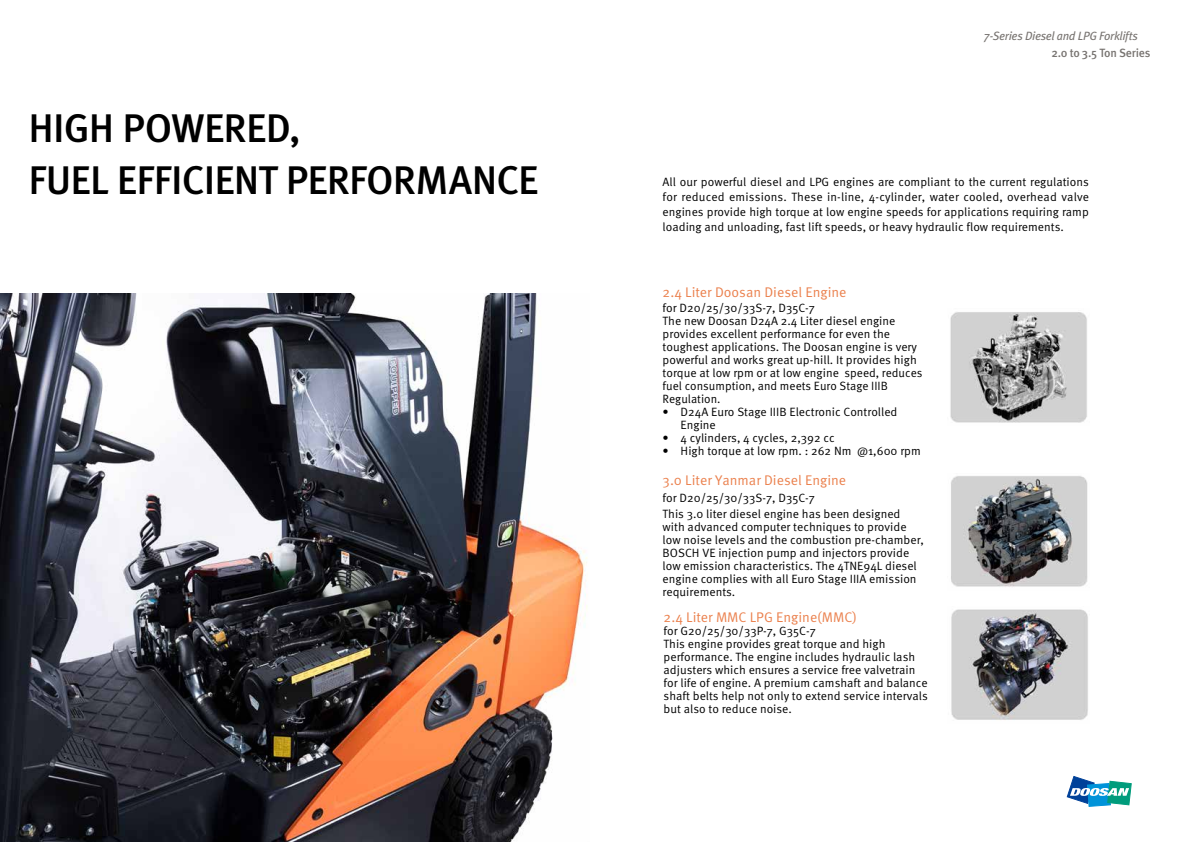
<style>
.page{position:relative;width:1191px;height:842px;background:#fff}
.page>*{position:absolute;margin:0;border:0;box-sizing:border-box;transform-origin:0 0}
.t1{font:500 40px/52px "Meta Pro";letter-spacing:-.02em;color:#000}
.t2{font:14px "Meta Pro";color:#eb814e}
.t3{font:12px/13px "Meta Pro";color:#000}
.t4{font:italic 12px "Meta Pro";letter-spacing:-.03em;color:#787471}
.t5{font:500 12px "Meta Pro";letter-spacing:-.025em;color:#787471}
</style>
<div class="page">
<svg style="left:1067px;top:776px;width:64px;height:30px"></svg>
<img style="left:0;top:294px;width:588px;height:548px">
<img style="left:950px;top:312px;width:137px;height:111px">
<img style="left:951px;top:476px;width:137px;height:111px">
<img style="left:951px;top:609px;width:137px;height:111px">
<h1 class="t1" style="left:28px;top:103px;width:512px">HIGH POWERED,<br>FUEL EFFICIENT PERFORMANCE</h1>
<p class="t4" style="left:983px;top:28px;width:156px">7-Series Diesel and LPG Forklifts</p>
<p class="t5" style="left:1051px;top:46px;width:101px">2.0 to 3.5 Ton Series</p>
<p class="t3" style="left:662px;top:175px;width:428px;line-height:15px;text-align:justify">All our powerful diesel and LPG engines are compliant to the current regulations for reduced emissions. These in-line, 4-cylinder, water cooled, overhead valve engines provide high torque at low engine speeds for applications requiring ramp loading and unloading, fast lift speeds, or heavy hydraulic flow requirements.</p>
<p class="t2" style="left:662px;top:283px;width:185px">2.4 Liter Doosan Diesel Engine</p>
<p class="t3" style="left:662px;top:301px;width:261px">for D20/25/30/33S-7, D35C-7<br>The new Doosan D24A 2.4 Liter diesel engine provides excellent performance for even the toughest applications. The Doosan engine is very powerful and works great up-hill. It provides high torque at low rpm or at low engine speed, reduces fuel consumption, and meets Euro Stage IIIB Regulation.</p>
<p class="t3" style="left:680px;top:405px;width:218px;text-indent:-18px">• D24A Euro Stage IIIB Electronic Controlled<br>Engine</p>
<p class="t3" style="left:662px;top:431px;width:174px">• 4 cylinders, 4 cycles, 2,392 cc</p>
<p class="t3" style="left:662px;top:444px;width:260px">• High torque at low rpm. : 262 Nm @1,600 rpm</p>
<p class="t2" style="left:662px;top:471px;width:185px">3.0 Liter Yanmar Diesel Engine</p>
<p class="t3" style="left:662px;top:490px;width:239px;line-height:15.8px">for D20/25/30/33S-7, D35C-7<br>This 3.0 liter diesel engine has been designed</p>
<p class="t3" style="left:662px;top:521px;width:263px">with advanced computer techniques to provide low noise levels and the combustion pre-chamber, BOSCH VE injection pump and injectors provide low emission characteristics. The 4TNE94L diesel engine complies with all Euro Stage IIIA emission requirements.</p>
<p class="t2" style="left:663px;top:608px;width:195px">2.4 Liter MMC LPG Engine(MMC)</p>
<p class="t3" style="left:663px;top:624px;width:266px">for G20/25/30/33P-7, G35C-7<br>This engine provides great torque and high performance. The engine includes hydraulic lash adjusters which ensures a service free valvetrain for life of engine. A premium camshaft and balance shaft belts help not only to extend service intervals but also to reduce noise.</p>
</div>
